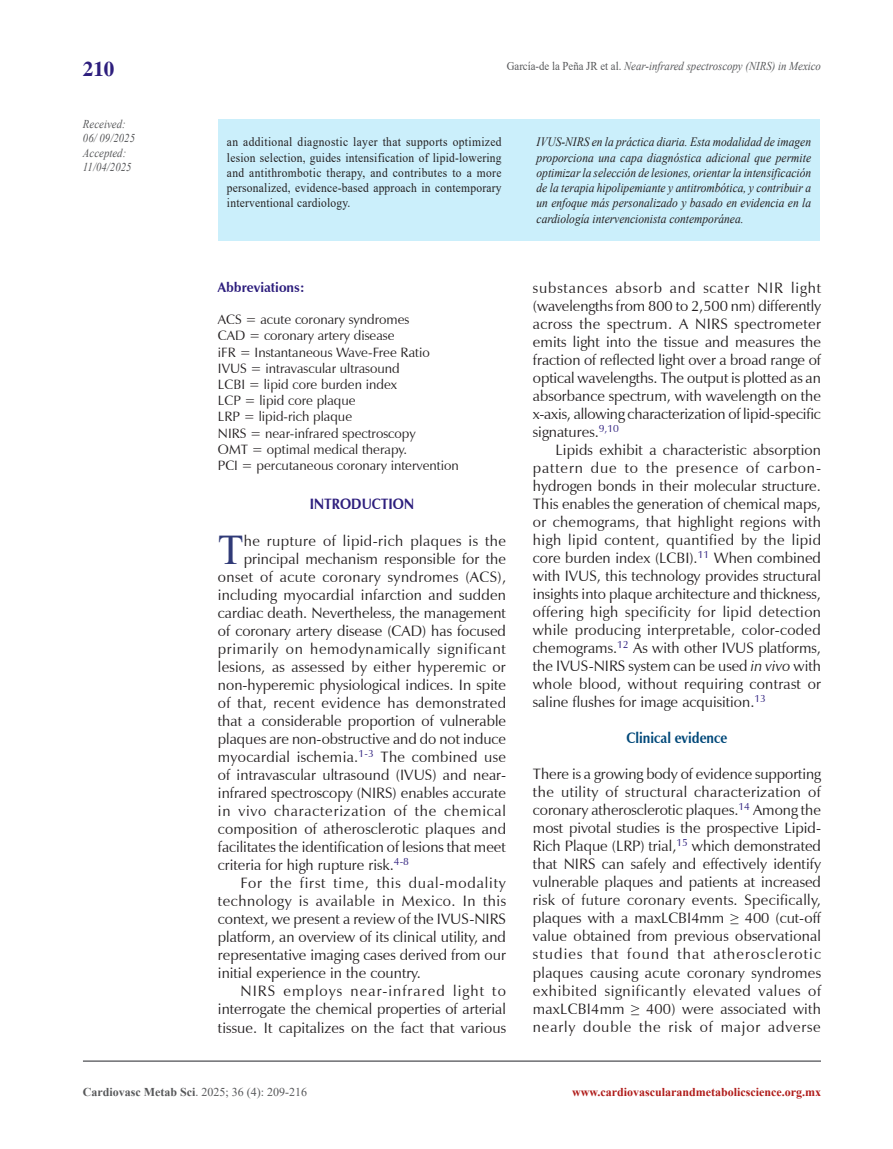
<style>
.page{position:relative;width:893px;height:1149px;background:#fff}
.page>*{position:absolute;margin:0;border:0;box-sizing:border-box;transform-origin:0 0}
.Párrafo_INICIO{font:42.15px "Times New Roman";color:#303a77}
.t1{font:700 21px "Times";color:#2d1e7d}
.A-TEXTO{font:15px/18px "Zapf Humanist 601 BT";color:#231f20;text-align:justify}
.Párrafo_INICIO-2{font:15px "Zapf Humanist 601 BT";letter-spacing:.005em;color:#231f20}
._1er_Párrafo{font:15px/18px "Zapf Humanist 601 BT";letter-spacing:.055em;color:#231f20;text-align:justify}
.Párrafo_INICIO-3{font:15px "Zapf Humanist 601 BT";letter-spacing:.04em;color:#231f20}
.Párrafo_INICIO-4{font:15px "Zapf Humanist 601 BT";letter-spacing:.025em;color:#231f20}
.Párrafo_INICIO-5{font:15px "Zapf Humanist 601 BT";letter-spacing:.05em;color:#231f20}
.Párrafo_INICIO-6{font:15px "Zapf Humanist 601 BT";letter-spacing:.03em;color:#231f20}
.Subtítulo_-_2{font:700 15px "Zapf Humanist 601 BT";color:#014879;scale:.9 1}
.SUBTITULOS{font:700 15px "Zapf Humanist 601 BT";color:#2d1e7d;scale:.9 1}
.Abreviaturas{font:13.5px "Zapf Humanist 601 BT";color:#231f20}
.Abreviaturas-2{font:700 13.5px "Zapf Humanist 601 BT";color:#2d1e7d}
.RESUMEN{font:italic 12.75px/15.3px "Times New Roman";color:#231f20;text-align:justify;scale:.9 1}
.Abstract{font:12.75px/15.3px "Times New Roman";letter-spacing:.02em;color:#231f20;text-align:justify;scale:.9 1}
.Recibido{font:italic 12px "Times New Roman";color:#57585a;scale:.9 1}
.t2{font:700 12px "Times New Roman";color:#af1b19}
.t3{font:12px "Times New Roman";color:#57585a}
.s1{font-style:normal}
.s2{font-style:italic}
.s3{font-family:"Times New Roman"}
.s4{font-weight:700}
</style>
<div class="page">
<hr style="left:83px;top:1059px;width:738px;height:2px;background:#6c6d70">
<div style="left:218px;top:119px;width:301px;height:122px;background:#cbeffb"></div>
<div style="left:519px;top:119px;width:301px;height:122px;background:#cbeffb"></div>
<h2 class="t1" style="left:83px;top:56px;width:33px">210</h2>
<p class="Recibido" style="left:83px;top:115px;width:49px">Received:</p>
<p class="Recibido" style="left:83px;top:130px;width:59px">06/ 09/2025</p>
<p class="Recibido" style="left:83px;top:144px;width:50px">Accepted:</p>
<p class="Recibido" style="left:83px;top:159px;width:56px">11/04/2025</p>
<p class="Recibido" style="left:507px;top:57px;width:351px"><span class="s1">García-de la Peña JR et al.</span> Near-infrared spectroscopy (NIRS) in Mexico</p>
<p class="Abstract" style="left:227px;top:134px;width:307px">an additional diagnostic layer that supports optimized lesion selection, guides intensification of lipid-lowering and antithrombotic therapy, and contributes to a more personalized, evidence-based approach in contemporary interventional cardiology.</p>
<p class="RESUMEN" style="left:537px;top:134px;width:307px">IVUS-NIRS en la práctica diaria. Esta modalidad de imagen proporciona una capa diagnóstica adicional que permite optimizar la selección de lesiones, orientar la intensificación de la terapia hipolipemiante y antitrombótica, y contribuir a un enfoque más personalizado y basado en evidencia en la cardiología intervencionista contemporánea.</p>
<p class="Abreviaturas-2" style="left:218px;top:279px;width:88px">Abbreviations:</p>
<p class="Abreviaturas" style="left:218px;top:311px;width:193px">ACS = acute coronary syndromes</p>
<p class="Abreviaturas" style="left:218px;top:327px;width:178px">CAD = coronary artery disease</p>
<p class="Abreviaturas" style="left:218px;top:343px;width:213px">iFR = Instantaneous Wave-Free Ratio</p>
<p class="Abreviaturas" style="left:218px;top:360px;width:183px">IVUS = intravascular ultrasound</p>
<p class="Abreviaturas" style="left:218px;top:376px;width:181px">LCBI = lipid core burden index</p>
<p class="Abreviaturas" style="left:218px;top:392px;width:139px">LCP = lipid core plaque</p>
<p class="Abreviaturas" style="left:218px;top:408px;width:136px">LRP = lipid-rich plaque</p>
<p class="Abreviaturas" style="left:218px;top:424px;width:199px">NIRS = near-infrared spectroscopy</p>
<p class="Abreviaturas" style="left:218px;top:441px;width:191px">OMT = optimal medical therapy.</p>
<p class="Abreviaturas" style="left:218px;top:457px;width:243px">PCI = percutaneous coronary intervention</p>
<p class="SUBTITULOS" style="left:310px;top:494px;width:117px">INTRODUCTION</p>
<p class="Párrafo_INICIO" style="left:218px;top:520px;width:27px">T</p>
<p class="Párrafo_INICIO-6" style="left:244px;top:531px;width:264px">he rupture of lipid-rich plaques is the</p>
<p class="Párrafo_INICIO-2" style="left:244px;top:549px;width:264px">principal mechanism responsible for the</p>
<p class="Párrafo_INICIO-4" style="left:218px;top:567px;width:290px">onset of acute coronary syndromes (ACS),</p>
<p class="Párrafo_INICIO-2" style="left:218px;top:585px;width:290px">including myocardial infarction and sudden</p>
<p class="Párrafo_INICIO-2" style="left:218px;top:603px;width:290px">cardiac death. Nevertheless, the management</p>
<p class="Párrafo_INICIO-2" style="left:218px;top:621px;width:290px">of coronary artery disease (CAD) has focused</p>
<p class="Párrafo_INICIO-3" style="left:218px;top:639px;width:289px">primarily on hemodynamically significant</p>
<p class="Párrafo_INICIO-2" style="left:218px;top:657px;width:289px">lesions, as assessed by either hyperemic or</p>
<p class="Párrafo_INICIO-2" style="left:218px;top:675px;width:290px">non-hyperemic physiological indices. In spite</p>
<p class="Párrafo_INICIO-2" style="left:218px;top:693px;width:290px">of that, recent evidence has demonstrated</p>
<p class="Párrafo_INICIO-2" style="left:218px;top:711px;width:290px">that a considerable proportion of vulnerable</p>
<p class="Párrafo_INICIO-2" style="left:218px;top:729px;width:290px">plaques are non-obstructive and do not induce</p>
<p class="Párrafo_INICIO-2" style="left:218px;top:747px;width:290px">myocardial ischemia.<sup>1-3</sup> The combined use</p>
<p class="Párrafo_INICIO-2" style="left:218px;top:765px;width:290px">of intravascular ultrasound (IVUS) and near-</p>
<p class="Párrafo_INICIO-2" style="left:218px;top:783px;width:290px">infrared spectroscopy (NIRS) enables accurate</p>
<p class="Párrafo_INICIO-5" style="left:218px;top:801px;width:290px">in vivo characterization of the chemical</p>
<p class="Párrafo_INICIO-2" style="left:218px;top:819px;width:290px">composition of atherosclerotic plaques and</p>
<p class="Párrafo_INICIO-2" style="left:218px;top:837px;width:289px">facilitates the identification of lesions that meet</p>
<p class="Párrafo_INICIO-2" style="left:218px;top:855px;width:193px">criteria for high rupture risk.<sup>4-8</sup></p>
<p class="A-TEXTO" style="left:218px;top:873px;width:290px;text-indent:22px">For the first time, this dual-modality technology is available in Mexico. In this context, we present a review of the IVUS-NIRS platform, an overview of its clinical utility, and representative imaging cases derived from our initial experience in the country.</p>
<p class="A-TEXTO" style="left:218px;top:981px;width:290px;text-indent:22px">NIRS employs near-infrared light to interrogate the chemical properties of arterial tissue. It capitalizes on the fact that various</p>
<p class="A-TEXTO" style="left:533px;top:279px;width:290px">substances absorb and scatter NIR light (wavelengths from 800 to 2,500 nm) differently across the spectrum. A NIRS spectrometer emits light into the tissue and measures the fraction of reflected light over a broad range of optical wavelengths. The output is plotted as an absorbance spectrum, with wavelength on the x-axis, allowing characterization of lipid-specific signatures.<sup>9,10</sup></p>
<p class="A-TEXTO" style="left:533px;top:441px;width:290px;text-indent:22px">Lipids exhibit a characteristic absorption pattern due to the presence of carbon&shy;hydrogen bonds in their molecular structure.<br>This enables the generation of chemical maps, or chemograms, that highlight regions with high lipid content, quantified by the lipid core burden index (LCBI).<sup>11</sup> When combined with IVUS, this technology provides structural insights into plaque architecture and thickness, offering high specificity for lipid detection while producing interpretable, color-coded chemograms.<sup>12</sup> As with other IVUS platforms, the IVUS-NIRS system can be used <span class="s2">in vivo</span> with whole blood, without requiring contrast or saline flushes for image acquisition.<sup>13</sup></p>
<p class="Subtítulo_-_2" style="left:626px;top:728px;width:114px">Clinical evidence</p>
<p class="_1er_Párrafo" style="left:533px;top:765px;width:290px">There is a growing body of evidence supporting the utility of structural characterization of coronary atherosclerotic plaques.<sup>14</sup> Among the most pivotal studies is the prospective Lipid-Rich Plaque (LRP) trial,<sup>15</sup> which demonstrated that NIRS can safely and effectively identify vulnerable plaques and patients at increased risk of future coronary events. Specifically, plaques with a maxLCBI4mm <span class="s3">≥</span> 400 (cut-off value obtained from previous observational studies that found that atherosclerotic plaques causing acute coronary syndromes exhibited significantly elevated values of maxLCBI4mm <span class="s3">≥</span> 400) were associated with nearly double the risk of major adverse</p>
<p class="t3" style="left:83px;top:1083px;width:226px"><span class="s4">Cardiovasc Metab Sci</span>. 2025; 36 (4): 209-216</p>
<p class="t2" style="left:572px;top:1082px;width:250px">www.cardiovascularandmetabolicscience.org.mx</p>
</div>
